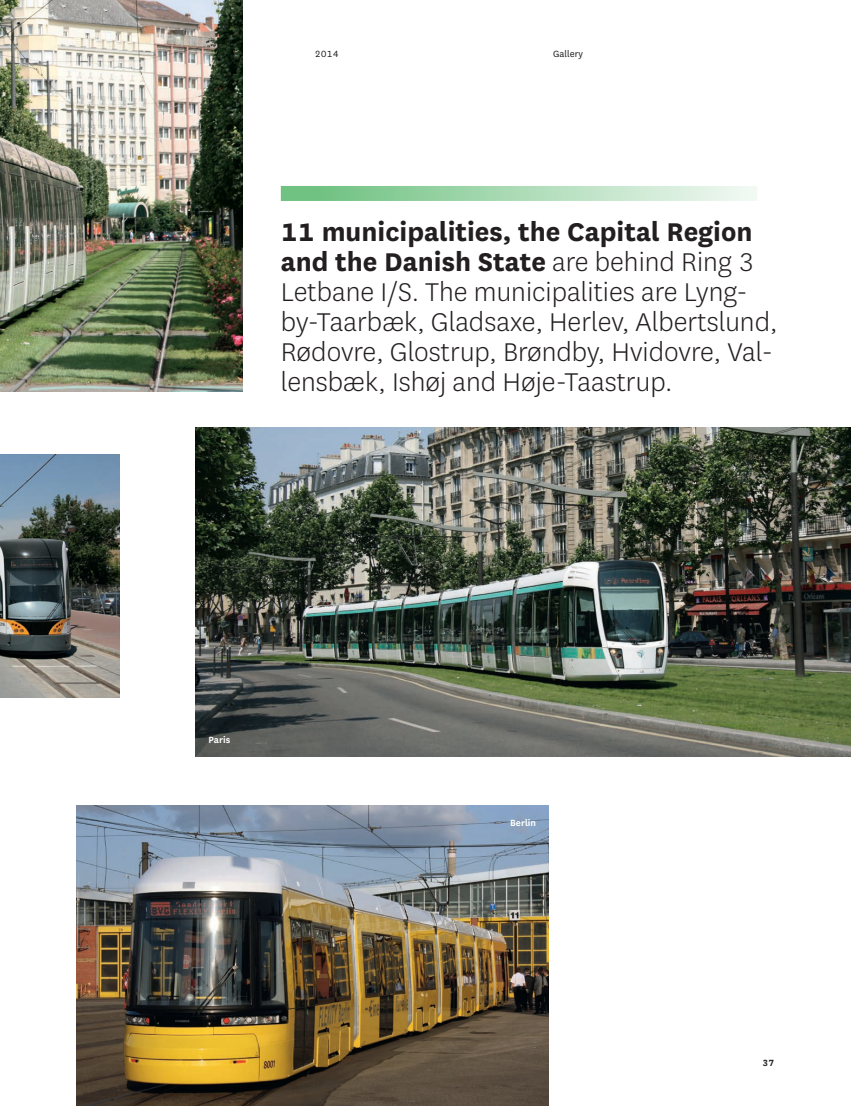
<style>
.page{position:relative;width:851px;height:1106px;background:#fff}
.page>*{position:absolute;margin:0;border:0;box-sizing:border-box;transform-origin:0 0}
.t1{font:300 30px/30px "National";color:#231f20}
.t2{font:600 10.5px "National";color:#fff}
.t3{font:10.5px "National";color:#231f20}
.t4{font:600 10.5px "National";color:#231f20}
.s1{font-weight:700}
</style>
<div class="page">
<img style="left:0;top:454px;width:119px;height:243px">
<img style="left:77px;top:805px;width:472px;height:301px">
<img style="left:0;top:0;width:242px;height:391px">
<img style="left:196px;top:427px;width:654px;height:329px">
<svg style="left:281px;top:186px;width:476px;height:15px;background:#acdbb6"></svg>
<p class="t3" style="left:315px;top:47px;width:25px">2014</p>
<p class="t3" style="left:553px;top:47px;width:31px">Gallery</p>
<p class="t1" style="left:281px;top:216px;width:498px"><span class="s1">11 municipalities, the Capital Region and the Danish State</span> are behind Ring 3<br>Letbane I/S. The municipalities are Lyng&shy;by-Taarbæk, Gladsaxe, Herlev, Albertslund, Rødovre, Glostrup, Brøndby, Hvidovre, Val&shy;lensbæk, Ishøj and Høje-Taastrup.</p>
<p class="t2" style="left:208px;top:733px;width:23px">Paris</p>
<p class="t2" style="left:510px;top:815px;width:28px">Berlin</p>
<p class="t4" style="left:762px;top:1055px;width:13px">37</p>
</div>
